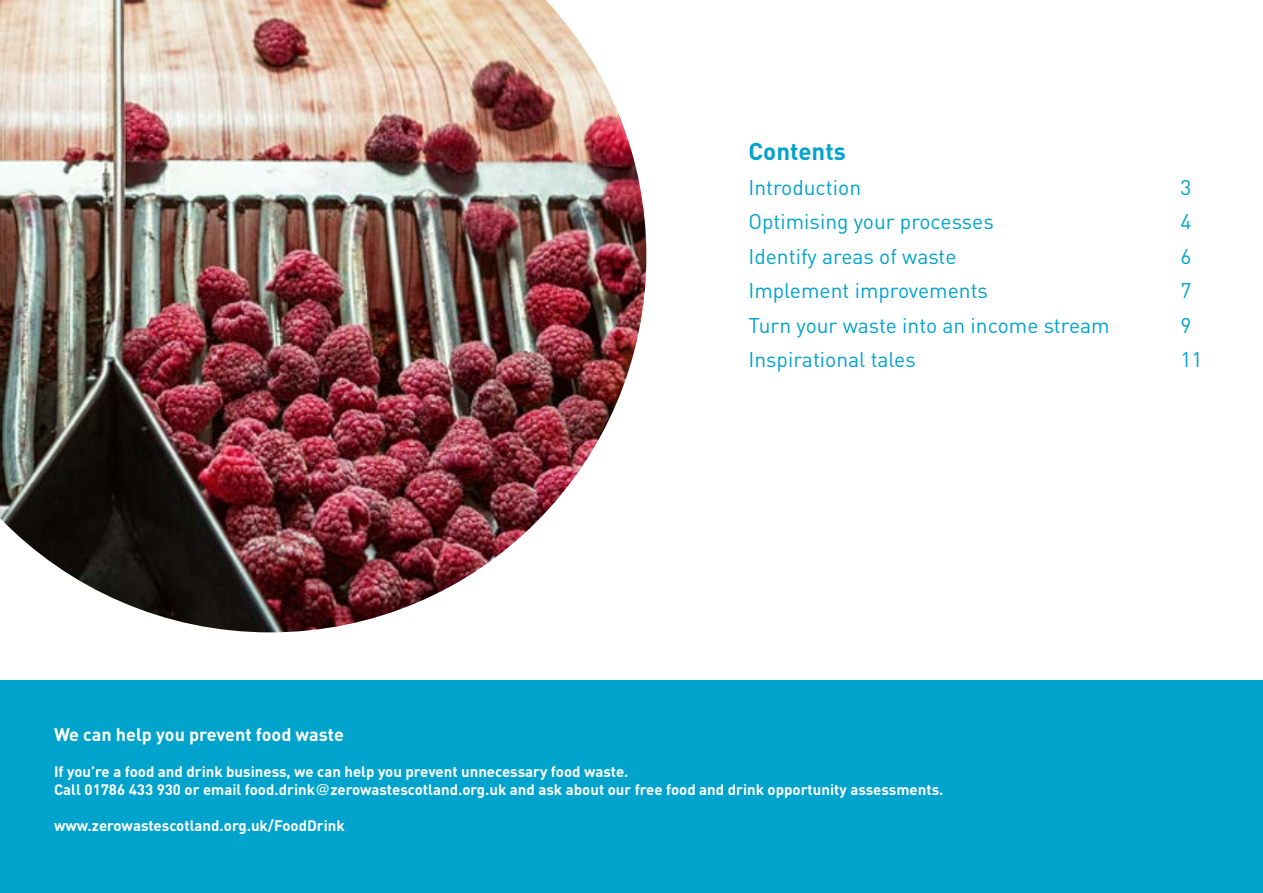
<style>
.page{position:relative;width:1263px;height:893px;background:#fff}
.page>*{position:absolute;margin:0;border:0;box-sizing:border-box;transform-origin:0 0}
.t1{font:700 24px "DIN";color:#00a3cc}
.t2{font:21px "DIN";color:#00a3cc}
.t3{font:700 18px "DIN";color:#fff}
.t4{font:700 15px/18px "DIN";color:#fff}
.s1{font-family:"Helvetica"}
</style>
<div class="page">
<img style="left:0;top:0;width:646px;height:632px">
<div style="left:0;top:680px;width:1263px;height:213px;background:#00a3cc"></div>
<h1 class="t1" style="left:748px;top:136px;width:99px">Contents</h1>
<h2 class="t2" style="left:748px;top:174px;width:114px">Introduction</h2>
<h2 class="t2" style="left:1180px;top:174px;width:12px">3</h2>
<h2 class="t2" style="left:748px;top:209px;width:247px">Optimising your processes</h2>
<h2 class="t2" style="left:1180px;top:209px;width:12px">4</h2>
<h2 class="t2" style="left:748px;top:243px;width:210px">Identify areas of waste</h2>
<h2 class="t2" style="left:1180px;top:243px;width:12px">6</h2>
<h2 class="t2" style="left:748px;top:278px;width:241px">Implement improvements</h2>
<h2 class="t2" style="left:1180px;top:278px;width:12px">7</h2>
<h2 class="t2" style="left:748px;top:312px;width:363px">Turn your waste into an income stream</h2>
<h2 class="t2" style="left:1180px;top:312px;width:12px">9</h2>
<h2 class="t2" style="left:748px;top:347px;width:169px">Inspirational tales</h2>
<h2 class="t2" style="left:1180px;top:347px;width:23px">11</h2>
<p class="t3" style="left:54px;top:723px;width:291px">We can help you prevent food waste</p>
<p class="t4" style="left:54px;top:762px;width:891px">If you’re a food and drink business, we can help you prevent unnecessary food waste.<br>Call 01786 433 930 or email food.drink<span class="s1">@</span>zerowastescotland.org.uk and ask about our free food and drink opportunity assessments.</p>
<p class="t4" style="left:54px;top:816px;width:292px">www.zerowastescotland.org.uk/FoodDrink</p>
</div>
